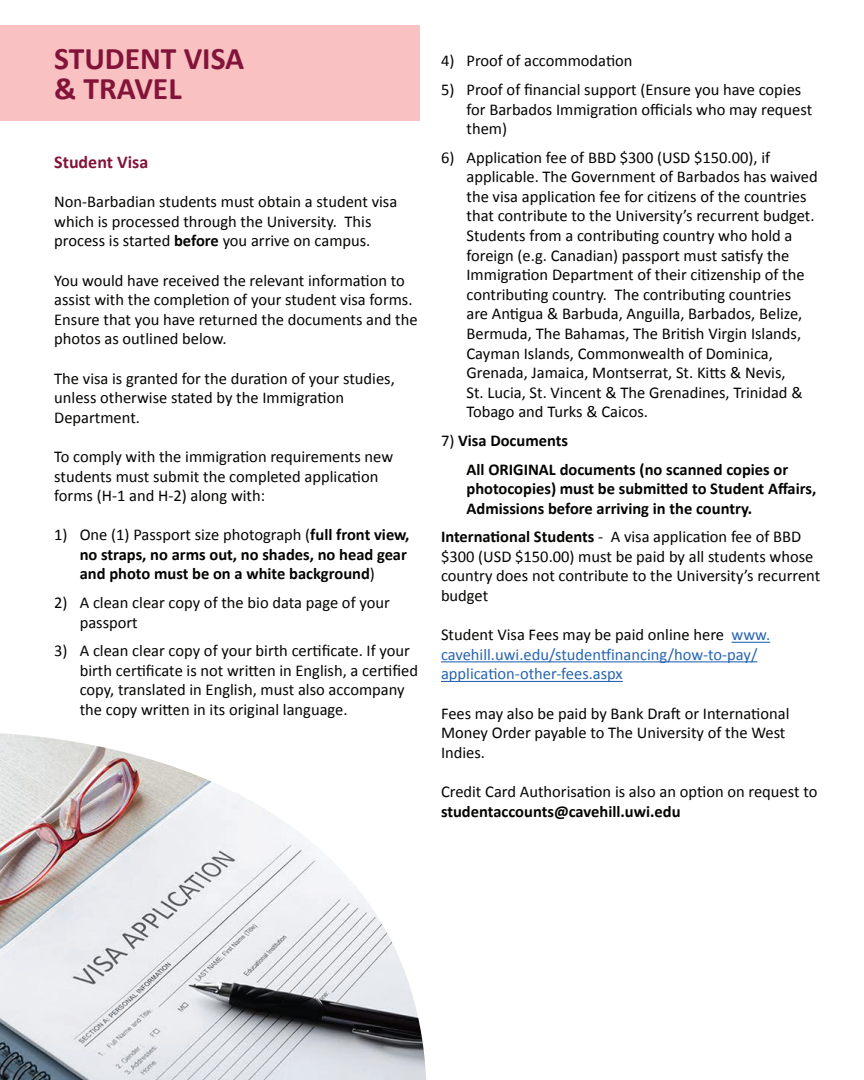
<style>
.page{position:relative;width:864px;height:1080px;background:#fff}
.page>*{position:absolute;margin:0;border:0;box-sizing:border-box;transform-origin:0 0}
.t1{font:700 31.5px/30px "Calibri";color:#831439}
.t2{font:700 18px "Calibri";color:#831439}
.t3{font:16.5px/19.6px "Calibri";color:#040503}
.t4{font:700 16.5px/19.6px "Calibri";color:#040503}
.t5{font:16.5px/19.6px "Calibri";color:#2865b1}
.s1{font-weight:700}
.s2{font-weight:400}
.s3{color:#040503}
</style>
<div class="page">
<div style="left:0;top:25px;width:420px;height:65px;background:#f9c1c2"></div>
<div style="left:0;top:55px;width:420px;height:65px;background:#f9c1c2"></div>
<hr style="left:732px;top:642px;width:38px;height:1px;background:#2865b1">
<hr style="left:441px;top:661px;width:316px;height:1px;background:#2865b1">
<hr style="left:441px;top:681px;width:182px;height:1px;background:#2865b1">
<img style="left:0;top:733px;width:426px;height:347px">
<h1 class="t1" style="left:54px;top:43px;width:192px">STUDENT VISA &amp; TRAVEL</h1>
<p class="t2" style="left:54px;top:149px;width:96px">Student Visa</p>
<p class="t3" style="left:54px;top:192px;width:345px">Non-Barbadian students must obtain a student visa which is processed through the University. This process is started <span class="s1">before</span> you arrive on campus.</p>
<p class="t3" style="left:54px;top:270px;width:365px">You would have received the relevant information to assist with the completion of your student visa forms.<br>Ensure that you have returned the documents and the photos as outlined below.</p>
<p class="t3" style="left:54px;top:368px;width:342px">The visa is granted for the duration of your studies, unless otherwise stated by the Immigration<br>Department.</p>
<p class="t3" style="left:54px;top:446px;width:341px">To comply with the immigration requirements new students must submit the completed application forms (H-1 and H-2) along with:</p>
<p class="t4" style="left:80px;top:524px;width:331px;text-indent:-25px"><span class="s2">1) One (1) Passport size photograph (</span>full front view, no straps, no arms out, no shades, no head gear and photo must be on a white background<span class="s2">)</span></p>
<p class="t3" style="left:80px;top:592px;width:312px;text-indent:-25px">2) A clean clear copy of the bio data page of your passport</p>
<p class="t3" style="left:80px;top:641px;width:340px;text-indent:-25px">3) A clean clear copy of your birth certificate. If your birth certificate is not written in English, a certified copy, translated in English, must also accompany the copy written in its original language.</p>
<p class="t3" style="left:441px;top:51px;width:193px">4) Proof of accommodation</p>
<p class="t3" style="left:466px;top:79px;width:347px;text-indent:-25px">5) Proof of financial support (Ensure you have copies for Barbados Immigration officials who may request them)</p>
<p class="t3" style="left:466px;top:147px;width:353px;text-indent:-25px">6) Application fee of BBD $300 (USD $150.00), if applicable. The Government of Barbados has waived the visa application fee for citizens of the countries that contribute to the University’s recurrent budget.<br>Students from a contributing country who hold a foreign (e.g. Canadian) passport must satisfy the Immigration Department of their citizenship of the contributing country. The contributing countries<br>are Antigua &amp; Barbuda, Anguilla, Barbados, Belize, Bermuda, The Bahamas, The British Virgin Islands, Cayman Islands, Commonwealth of Dominica, Grenada, Jamaica, Montserrat, St. Kitts &amp; Nevis,<br>St. Lucia, St. Vincent &amp; The Grenadines, Trinidad &amp; Tobago and Turks &amp; Caicos.</p>
<p class="t4" style="left:466px;top:426px;width:323px;line-height:28.7px;text-indent:-25px"><span class="s2">7)</span> Visa Documents<br>All ORIGINAL documents (no scanned copies or</p>
<p class="t4" style="left:466px;top:478px;width:351px">photocopies) must be submitted to Student Affairs,<br>Admissions before arriving in the country.</p>
<p class="t3" style="left:441px;top:527px;width:381px"><span class="s1">International Students</span> - A visa application fee of BBD $300 (USD $150.00) must be paid by all students whose country does not contribute to the University’s recurrent budget</p>
<p class="t5" style="left:441px;top:624px;width:331px"><span class="s3">Student Visa Fees may be paid online here</span> www. cavehill.uwi.edu/studentfinancing/how-to-pay/ application-other-fees.aspx</p>
<p class="t3" style="left:441px;top:703px;width:350px">Fees may also be paid by Bank Draft or International<br>Money Order payable to The University of the West<br>Indies.</p>
<p class="t3" style="left:441px;top:781px;width:378px">Credit Card Authorisation is also an option on request to</p>
<p class="t4" style="left:441px;top:801px;width:241px">studentaccounts@cavehill.uwi.edu</p>
</div>
